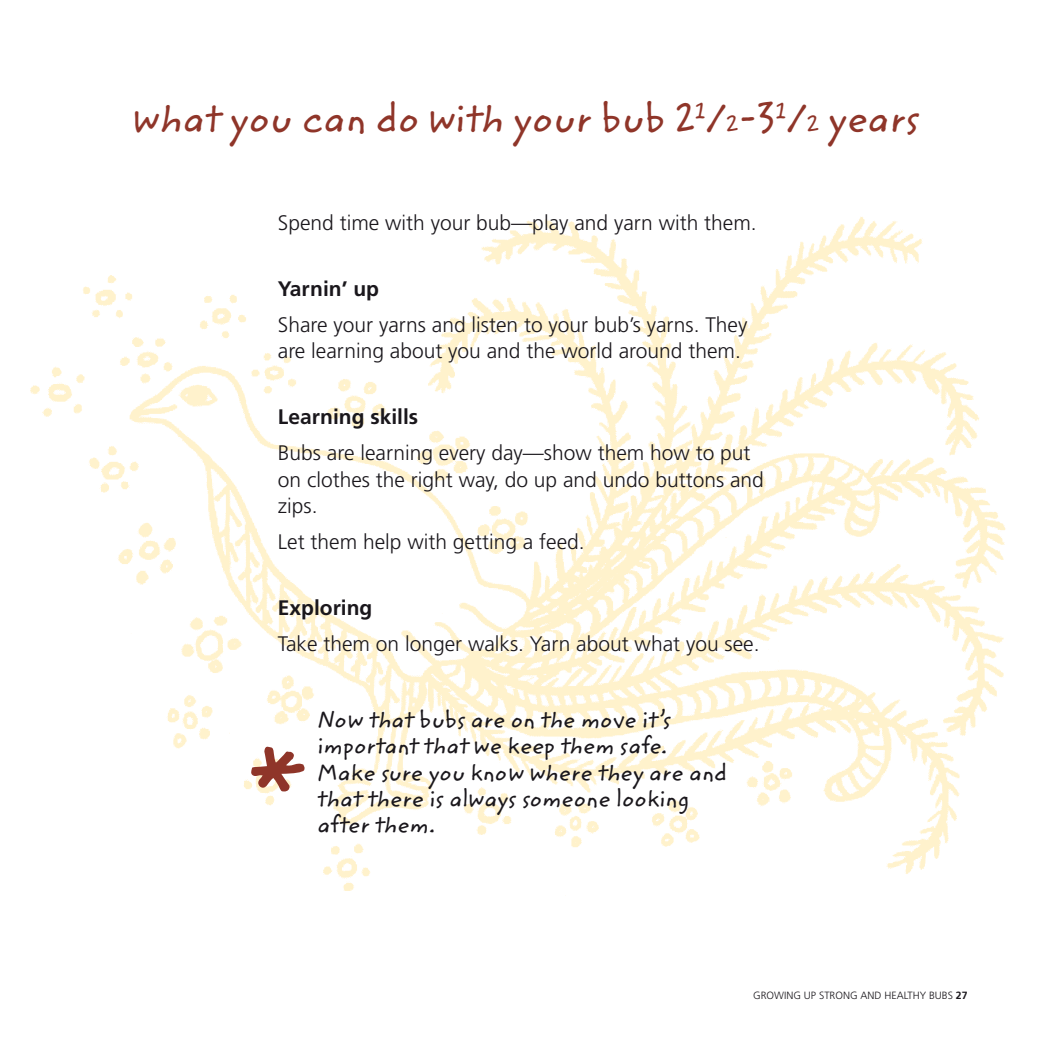
<style>
.page{position:relative;width:1042px;height:1042px;background:#fff}
.page>*{position:absolute;margin:0;border:0;box-sizing:border-box;transform-origin:0 0}
.t1{font:42px "Zemke Hand ITC Std";color:#8f3529}
.t2{font:24.5px/26.2px "Zemke Hand ITC Std";color:#1a171c}
.t3{font:300 21px/26.2px "Frutiger";color:#1a171c}
.t4{font:700 21px "Frutiger";color:#1a171c}
.t5{font:300 10.5px "Frutiger";color:#1a171c}
.s1{font-weight:700}
</style>
<div class="page">
<img style="left:30px;top:217px;width:976px;height:674px">
<svg style="left:251px;top:747px;width:53px;height:44px"></svg>
<h1 class="t1" style="left:133px;top:87px;width:789px">what you can do with your bub 2½-3½ years</h1>
<p class="t3" style="left:278px;top:209px;width:480px">Spend time with your bub—play and yarn with them.</p>
<p class="t4" style="left:278px;top:276px;width:103px">Yarnin’ up</p>
<p class="t3" style="left:278px;top:311px;width:471px">Share your yarns and listen to your bub’s yarns. They are learning about you and the world around them.</p>
<p class="t4" style="left:278px;top:404px;width:142px">Learning skills</p>
<p class="t3" style="left:278px;top:440px;width:487px">Bubs are learning every day—show them how to put on clothes the right way, do up and undo buttons and zips.</p>
<p class="t3" style="left:278px;top:528px;width:308px">Let them help with getting a feed.</p>
<p class="t4" style="left:278px;top:595px;width:96px">Exploring</p>
<p class="t3" style="left:278px;top:631px;width:483px">Take them on longer walks. Yarn about what you see.</p>
<p class="t2" style="left:317px;top:707px;width:411px">Now that bubs are on the move it’s important that we keep them safe.<br>Make sure you know where they are and that there is always someone looking after them.</p>
<p class="t5" style="left:753px;top:989px;width:216px">GROWING UP STRONG AND HEALTHY BUBS <span class="s1">27</span></p>
</div>
